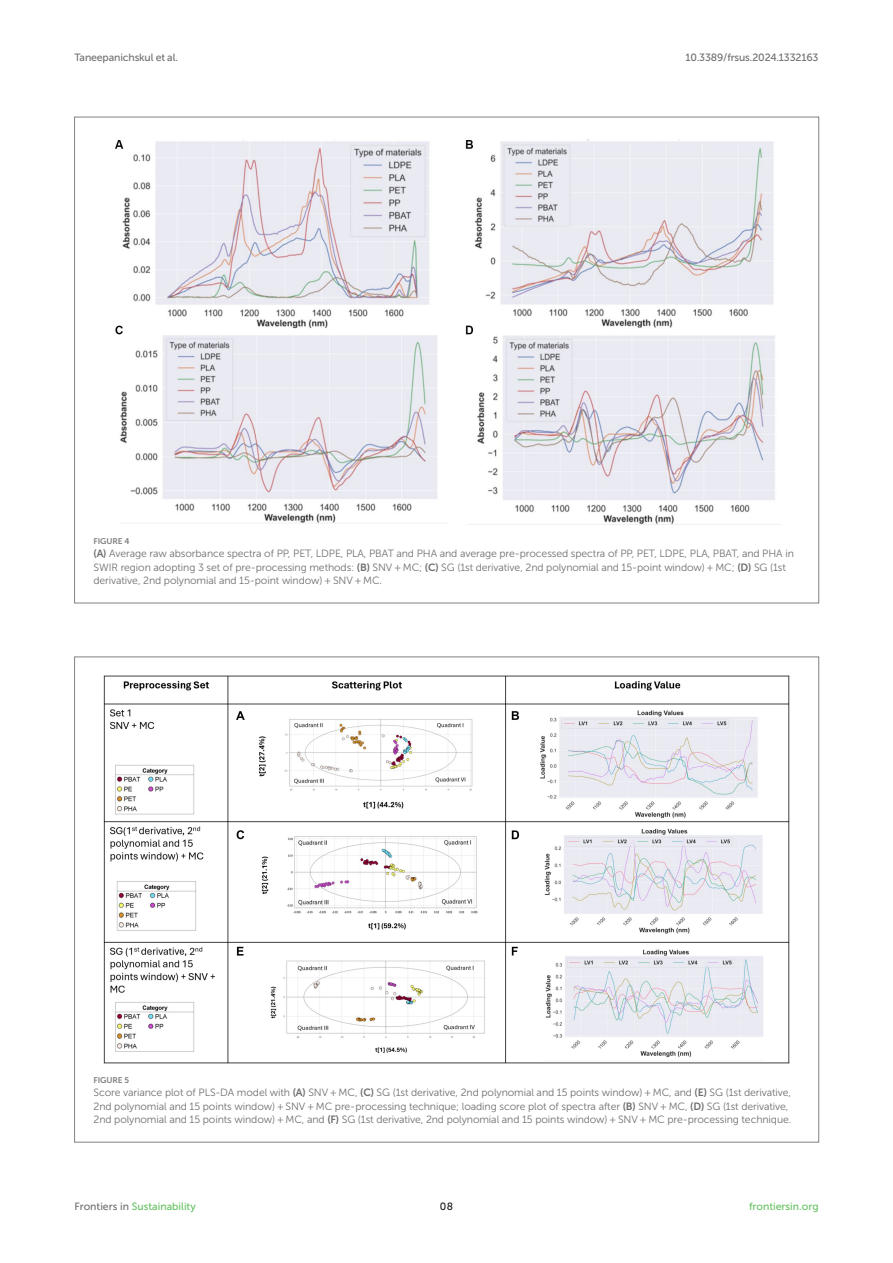
<style>
.page{position:relative;width:893px;height:1263px;background:#fff}
.page>*{position:absolute;margin:0;border:0;box-sizing:border-box;transform-origin:0 0}
.FIG_LEG{font:10.5px/13.5px "Museo Sans 300";letter-spacing:-.01em;color:#706f70}
.t1{font:10.5px "Museo Sans 500";letter-spacing:-.015em;color:#706f70}
.t2{font:10.5px "Museo Sans 500";color:#65c161}
.t3{font:10.5px "Museo Sans 500";color:#1b1c1b}
.FIG_HD{font:8.25px "Museo Sans 700";letter-spacing:-.01em;color:#7e7f7f}
.s1{font-family:"Museo Sans 700"}
.s2{color:#706f70}
</style>
<div class="page">
<img style="left:115px;top:139px;width:666px;height:386px">
<img style="left:104px;top:676px;width:686px;height:388px">
<p class="t1" style="left:74px;top:51px;width:105px">Taneepanichskul et al.</p>
<p class="t1" style="left:685px;top:51px;width:135px">10.3389/frsus.2024.1332163</p>
<p class="FIG_HD" style="left:94px;top:536px;width:37px">FIGURE 4</p>
<p class="FIG_LEG" style="left:94px;top:547px;width:702px"><span class="s1">(A)</span> Average raw absorbance spectra of PP, PET, LDPE, PLA, PBAT and PHA and average pre-processed spectra of PP, PET, LDPE, PLA, PBAT, and PHA in<br>SWIR region adopting 3 set of pre-processing methods: <span class="s1">(B)</span> SNV + MC; <span class="s1">(C)</span> SG (1st derivative, 2nd polynomial and 15-point window) + MC; <span class="s1">(D)</span> SG (1st derivative, 2nd polynomial and 15-point window) + SNV + MC.</p>
<p class="FIG_HD" style="left:94px;top:1075px;width:37px">FIGURE 5</p>
<p class="FIG_LEG" style="left:94px;top:1086px;width:699px">Score variance plot of PLS-DA model with <span class="s1">(A)</span> SNV + MC, <span class="s1">(C)</span> SG (1st derivative, 2nd polynomial and 15 points window) + MC, and <span class="s1">(E)</span> SG (1st derivative,<br>2nd polynomial and 15 points window) + SNV + MC pre-processing technique; loading score plot of spectra after <span class="s1">(B)</span> SNV + MC, <span class="s1">(D)</span> SG (1st derivative,<br>2nd polynomial and 15 points window) + MC, and <span class="s1">(F)</span> SG (1st derivative, 2nd polynomial and 15 points window) + SNV + MC pre-processing technique.</p>
<p class="t2" style="left:74px;top:1200px;width:123px"><span class="s2">Frontiers in</span> Sustainability</p>
<p class="t3" style="left:440px;top:1200px;width:15px">08</p>
<p class="t2" style="left:749px;top:1200px;width:71px">frontiersin.org</p>
</div>
